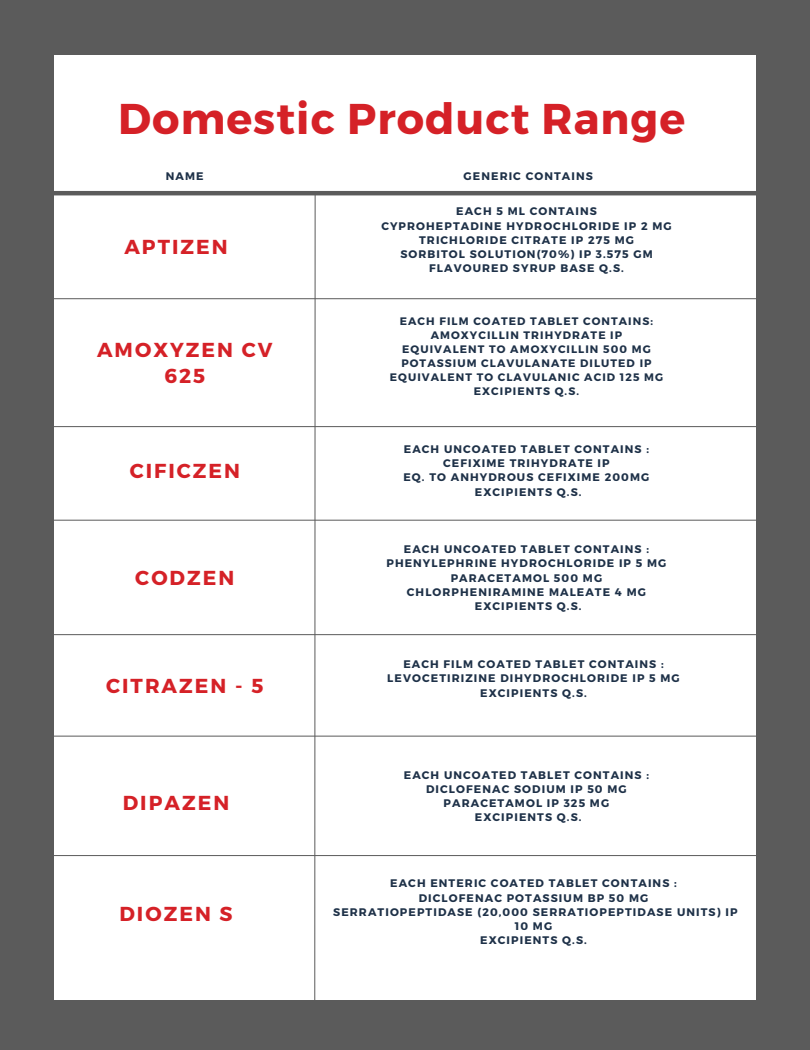
<style>
.page{position:relative;width:810px;height:1050px;background:#5b5b5b}
.page>*{position:absolute;margin:0;border:0;box-sizing:border-box;transform-origin:0 0}
.t1{font:700 43px "Montserrat";letter-spacing:.025em;color:#d52127}
.t2{font:700 20.2px/26.1px "Montserrat";letter-spacing:.1em;color:#d52127;text-align:center}
.t3{font:700 11px/14.2px "Montserrat";letter-spacing:.1em;color:#1e3148;text-align:center}
.t4{font:700 10.8px "Montserrat";letter-spacing:.1em;color:#1e3148}
</style>
<div class="page">
<div style="left:54px;top:55px;width:702px;height:945px;background:#fff"></div>
<hr style="left:28px;top:191px;width:782px;height:4px;background:#5b5b5b">
<hr style="left:28px;top:298px;width:754px;height:1px;background:#5b5b5b">
<hr style="left:1px;top:426px;width:755px;height:1px;background:#5b5b5b">
<hr style="left:28px;top:520px;width:754px;height:1px;background:#5b5b5b">
<hr style="left:28px;top:634px;width:754px;height:1px;background:#5b5b5b">
<hr style="left:28px;top:736px;width:754px;height:1px;background:#5b5b5b">
<hr style="left:28px;top:855px;width:754px;height:1px;background:#5b5b5b">
<svg style="left:314px;top:195px;width:2px;height:805px;background:#ababab"></svg>
<p class="t1" style="left:118px;top:91px;width:569px">Domestic Product Range</p>
<p class="t3" style="left:166px;top:168px;width:39px">NAME</p>
<h1 class="t3" style="left:464px;top:168px;width:131px">GENERIC CONTAINS</h1>
<h2 class="t2" style="left:124px;top:233px;width:105px">APTIZEN</h2>
<h2 class="t2" style="left:97px;top:336px;width:177px">AMOXYZEN CV<br>625</h2>
<h2 class="t2" style="left:130px;top:457px;width:112px">CIFICZEN</h2>
<h2 class="t2" style="left:135px;top:564px;width:100px">CODZEN</h2>
<h2 class="t2" style="left:106px;top:672px;width:159px">CITRAZEN - 5</h2>
<p class="t2" style="left:123px;top:788px;width:108px">DIPAZEN</p>
<p class="t2" style="left:119px;top:899px;width:115px">DIOZEN S</p>
<p class="t3" style="left:456px;top:204px;width:142px">EACH 5 ML CONTAINS</p>
<p class="t3" style="left:381px;top:218px;width:292px">CYPROHEPTADINE HYDROCHLORIDE IP 2 MG</p>
<p class="t3" style="left:419px;top:232px;width:216px">TRICHLORIDE CITRATE IP 275 MG</p>
<p class="t3" style="left:400px;top:247px;width:254px">SORBITOL SOLUTION(70%) IP 3.575 GM</p>
<p class="t3" style="left:429px;top:261px;width:196px">FLAVOURED SYRUP BASE Q.S.</p>
<p class="t4" style="left:400px;top:314px;width:255px">EACH FILM COATED TABLET CONTAINS:</p>
<p class="t4" style="left:431px;top:328px;width:193px">AMOXYCILLIN TRIHYDRATE IP</p>
<p class="t4" style="left:402px;top:342px;width:250px">EQUIVALENT TO AMOXYCILLIN 500 MG</p>
<p class="t4" style="left:401px;top:356px;width:252px">POTASSIUM CLAVULANATE DILUTED IP</p>
<p class="t4" style="left:390px;top:370px;width:275px">EQUIVALENT TO CLAVULANIC ACID 125 MG</p>
<p class="t4" style="left:474px;top:384px;width:107px">EXCIPIENTS Q.S.</p>
<p class="t3" style="left:404px;top:441px;width:247px">EACH UNCOATED TABLET CONTAINS :</p>
<p class="t3" style="left:443px;top:455px;width:168px">CEFIXIME TRIHYDRATE IP</p>
<p class="t3" style="left:403px;top:470px;width:247px">EQ. TO ANHYDROUS CEFIXIME 200MG</p>
<p class="t3" style="left:475px;top:484px;width:108px">EXCIPIENTS Q.S.</p>
<p class="t3" style="left:404px;top:542px;width:247px">EACH UNCOATED TABLET CONTAINS :</p>
<p class="t3" style="left:386px;top:556px;width:282px">PHENYLEPHRINE HYDROCHLORIDE IP 5 MG</p>
<p class="t3" style="left:451px;top:570px;width:153px">PARACETAMOL 500 MG</p>
<p class="t3" style="left:407px;top:584px;width:241px">CHLORPHENIRAMINE MALEATE 4 MG</p>
<p class="t3" style="left:475px;top:599px;width:108px">EXCIPIENTS Q.S.</p>
<p class="t3" style="left:403px;top:656px;width:262px">EACH FILM COATED TABLET CONTAINS :</p>
<p class="t3" style="left:387px;top:671px;width:294px">LEVOCETIRIZINE DIHYDROCHLORIDE IP 5 MG</p>
<p class="t3" style="left:480px;top:685px;width:108px">EXCIPIENTS Q.S.</p>
<h2 class="t3" style="left:404px;top:767px;width:247px">EACH UNCOATED TABLET CONTAINS :</h2>
<p class="t3" style="left:426px;top:781px;width:202px">DICLOFENAC SODIUM IP 50 MG</p>
<p class="t3" style="left:444px;top:796px;width:167px">PARACETAMOL IP 325 MG</p>
<p class="t3" style="left:475px;top:810px;width:108px">EXCIPIENTS Q.S.</p>
<h2 class="t3" style="left:390px;top:876px;width:288px">EACH ENTERIC COATED TABLET CONTAINS :</h2>
<p class="t3" style="left:419px;top:890px;width:231px">DICLOFENAC POTASSIUM BP 50 MG</p>
<p class="t3" style="left:333px;top:904px;width:406px">SERRATIOPEPTIDASE (20,000 SERRATIOPEPTIDASE UNITS) IP<br>10 MG</p>
<p class="t3" style="left:480px;top:933px;width:108px">EXCIPIENTS Q.S.</p>
</div>
